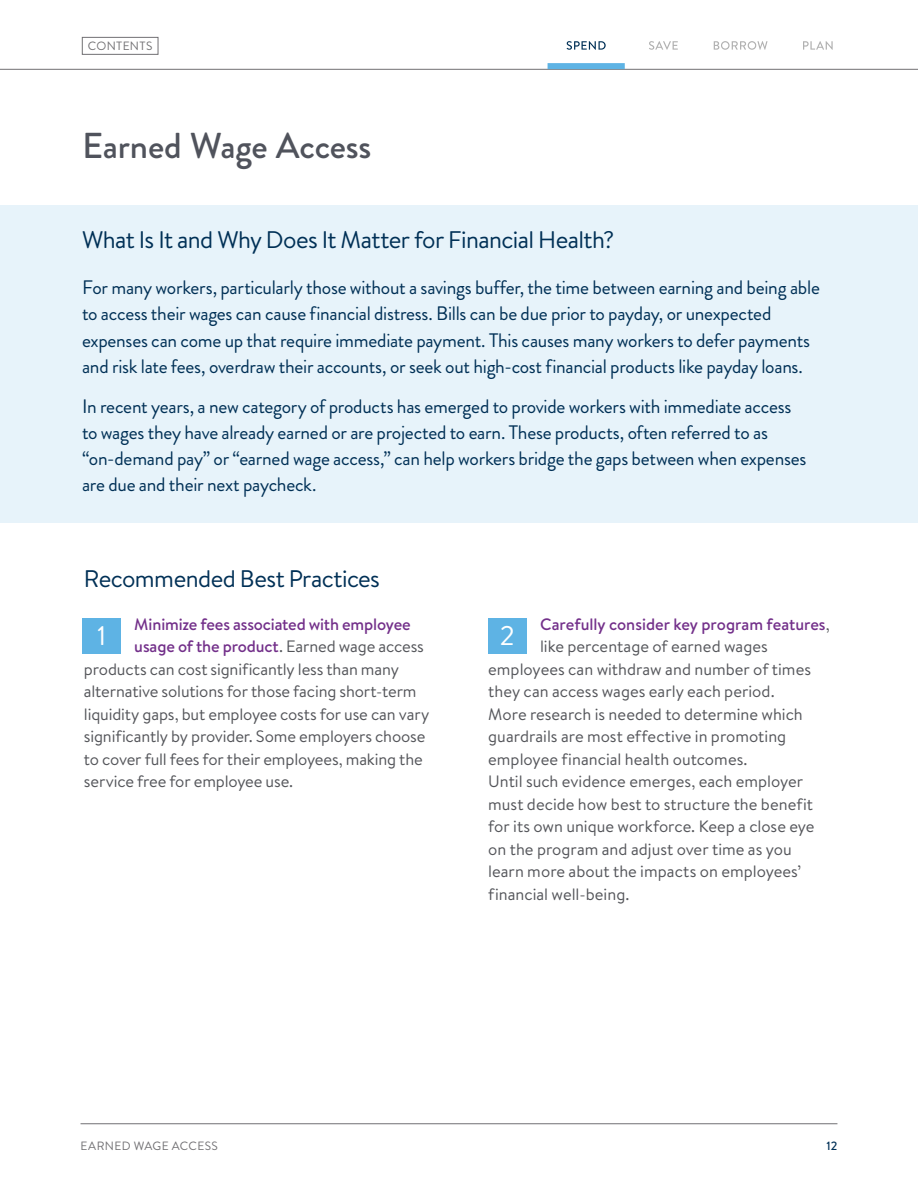
<style>
.page{position:relative;width:918px;height:1188px;background:#fff}
.page>*{position:absolute;margin:0;border:0;box-sizing:border-box;transform-origin:0 0}
.t1{font:500 36px "Brandon Grotesque";letter-spacing:-.01em;color:#50535c}
.t2{font:27px "Brandon Text";color:#fff}
.t3{font:24px "Brandon Text";letter-spacing:-.025em;color:#003056}
.t4{font:19.5px/26.2px "Brandon Grotesque";letter-spacing:-.015em;color:#003056}
.t5{font:16.5px "Brandon Text";color:#54555a}
.t6{font:500 16.5px "Brandon Text";letter-spacing:-.005em;color:#73308a}
.t7{font:12px "Brandon Text";letter-spacing:.03em;color:#717073}
.t8{font:500 12px "Brandon Text";color:#003056}
.s1{font-weight:400;color:#54555a}
</style>
<div class="page">
<hr style="left:81px;top:1123px;width:756px;height:1px;background:#717073">
<hr style="left:0;top:69px;width:918px;height:1px;background:#717073">
<div style="left:82px;top:37px;width:76px;height:18px;border:1px solid #717073"></div>
<div style="left:0;top:205px;width:918px;height:317px;background:#e7f3fa"></div>
<svg style="left:567px;top:41px;width:39px;height:9px"></svg>
<div style="left:548px;top:63px;width:77px;height:6px;background:#5eb3e4"></div>
<svg style="left:649px;top:41px;width:29px;height:9px"></svg>
<svg style="left:714px;top:41px;width:54px;height:9px"></svg>
<svg style="left:803px;top:41px;width:30px;height:9px"></svg>
<div style="left:82px;top:618px;width:39px;height:36px;background:#5eb3e4"></div>
<div style="left:488px;top:618px;width:39px;height:36px;background:#5eb3e4"></div>
<p class="t7" style="left:88px;top:38px;width:66px">CONTENTS</p>
<h1 class="t1" style="left:82px;top:120px;width:291px">Earned Wage Access</h1>
<h3 class="t3" style="left:82px;top:223px;width:534px">What Is It and Why Does It Matter for Financial Health?</h3>
<p class="t4" style="left:82px;top:275px;width:739px">For many workers, particularly those without a savings buffer, the time between earning and being able to access their wages can cause financial distress. Bills can be due prior to payday, or unexpected expenses can come up that require immediate payment. This causes many workers to defer payments and risk late fees, overdraw their accounts, or seek out high-cost financial products like payday loans.</p>
<p class="t4" style="left:82px;top:393px;width:726px">In recent years, a new category of products has emerged to provide workers with immediate access to wages they have already earned or are projected to earn. These products, often referred to as “on-demand pay” or “earned wage access,” can help workers bridge the gaps between when expenses are due and their next paycheck.</p>
<h3 class="t3" style="left:84px;top:562px;width:298px">Recommended Best Practices</h3>
<p class="t6" style="left:134px;top:612px;width:278px">Minimize fees associated with employee</p>
<p class="t6" style="left:134px;top:635px;width:291px">usage of the product<span class="s1">. Earned wage access</span></p>
<p class="t5" style="left:84px;top:658px;width:316px">products can cost significantly less than many</p>
<p class="t5" style="left:84px;top:680px;width:334px">alternative solutions for those facing short-term</p>
<p class="t5" style="left:84px;top:703px;width:347px">liquidity gaps, but employee costs for use can vary</p>
<p class="t5" style="left:84px;top:725px;width:343px">significantly by provider. Some employers choose</p>
<p class="t5" style="left:84px;top:748px;width:340px">to cover full fees for their employees, making the</p>
<p class="t5" style="left:84px;top:770px;width:211px">service free for employee use.</p>
<p class="t6" style="left:540px;top:613px;width:291px">Carefully consider key program features<span class="s1">,</span></p>
<p class="t5" style="left:540px;top:635px;width:229px">like percentage of earned wages</p>
<p class="t5" style="left:488px;top:658px;width:324px">employees can withdraw and number of times</p>
<p class="t5" style="left:488px;top:680px;width:288px">they can access wages early each period.</p>
<p class="t5" style="left:488px;top:703px;width:316px">More research is needed to determine which</p>
<p class="t5" style="left:488px;top:725px;width:300px">guardrails are most effective in promoting</p>
<p class="t5" style="left:488px;top:748px;width:261px">employee financial health outcomes.</p>
<p class="t5" style="left:488px;top:770px;width:317px">Until such evidence emerges, each employer</p>
<p class="t5" style="left:488px;top:793px;width:327px">must decide how best to structure the benefit</p>
<p class="t5" style="left:488px;top:815px;width:328px">for its own unique workforce. Keep a close eye</p>
<p class="t5" style="left:488px;top:838px;width:305px">on the program and adjust over time as you</p>
<p class="t5" style="left:488px;top:860px;width:315px">learn more about the impacts on employees’</p>
<p class="t5" style="left:488px;top:883px;width:143px">financial well-being.</p>
<h2 class="t2" style="left:97px;top:617px;width:11px">1</h2>
<h2 class="t2" style="left:500px;top:617px;width:16px">2</h2>
<p class="t7" style="left:81px;top:1138px;width:139px">EARNED WAGE ACCESS</p>
<p class="t8" style="left:827px;top:1138px;width:12px">12</p>
</div>
